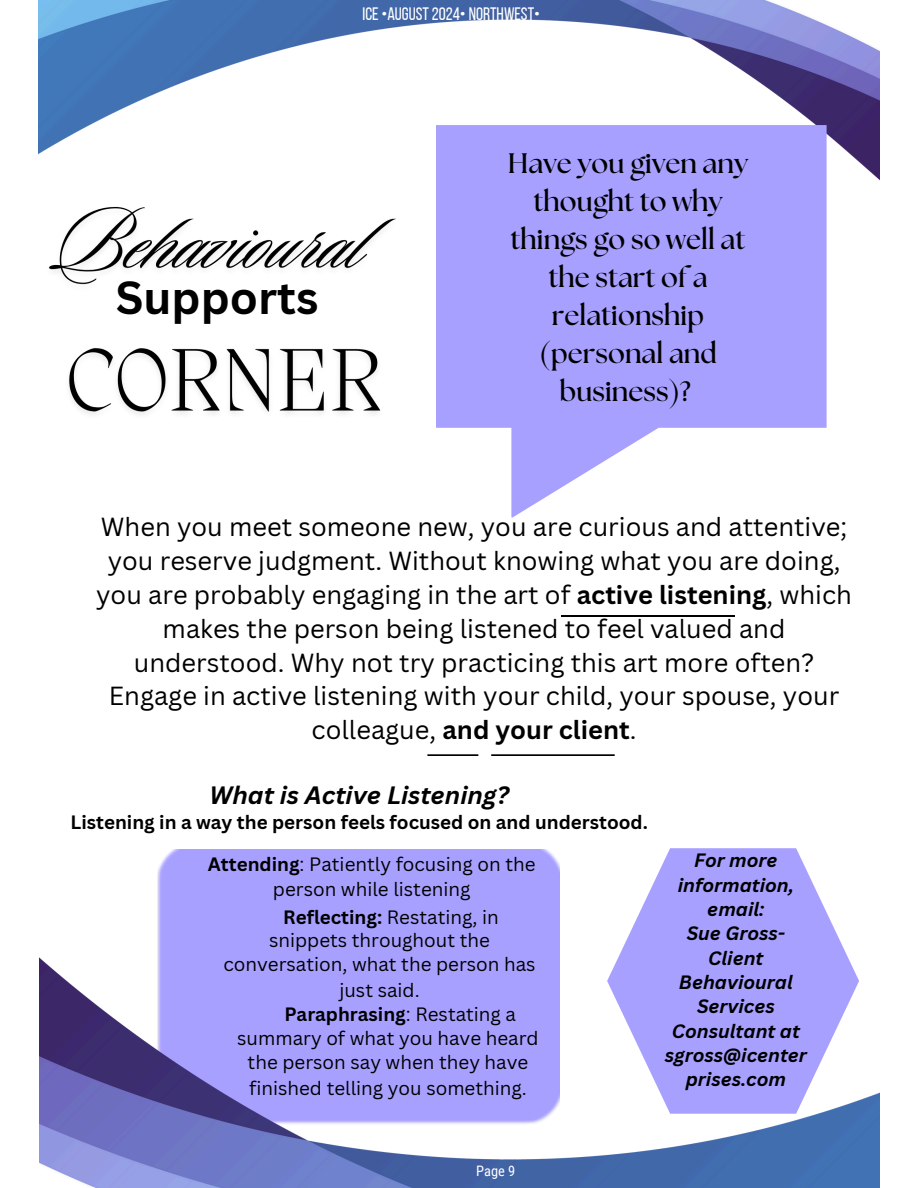
<style>
.page{position:relative;width:918px;height:1188px;background:#fff}
.page>*{position:absolute;margin:0;border:0;box-sizing:border-box;transform-origin:0 0}
.t1{font:700 45.15px "Canva Sans";color:#000}
.t2{font:700 28.05px/38.1px "The Seasons";color:#000;text-align:center}
.t3{font:25.5px/33.9px "Canva Sans";color:#000;text-align:center}
.t4{font:italic 700 24.45px "Canva Sans";color:#000}
.t5{font:18.9px "Canva Sans";color:#000}
.t6{font:italic 700 18.9px/24.3px "Canva Sans";color:#000;text-align:center}
.t7{font:700 18.9px "Canva Sans";color:#000}
.t8{font:18px "Bebas Neue";color:#fff}
.t9{font:14.4px "Roboto Condensed";color:#fff}
.s1{font-weight:700}
.s2{font-weight:400}
</style>
<div class="page">
<img style="left:39px;top:0;width:840px;height:180px">
<svg style="left:427px;top:754px;width:188px;height:2px"></svg>
<svg style="left:436px;top:125px;width:391px;height:392px;fill:#a8a0ff"></svg>
<hr style="left:562px;top:615px;width:173px;height:2px;background:#000">
<div style="left:158px;top:849px;width:401px;height:90px;background:#a8a0ff"></div>
<svg style="left:627px;top:848px;width:212px;height:91px;fill:#a8a0ff"></svg>
<img style="left:39px;top:939px;width:840px;height:249px">
<img style="left:49px;top:206px;width:347px;height:79px">
<img style="left:69px;top:348px;width:312px;height:67px">
<p class="t8" style="left:363px;top:7px;width:179px">ICE •AUGUST 2024• NORTHWEST•</p>
<p class="t1" style="left:116px;top:266px;width:204px">Supports</p>
<h2 class="t2" style="left:508px;top:145px;width:242px">Have you given any thought to why things go so well at the start of a relationship (personal and business)?</h2>
<p class="t3" style="left:96px;top:509px;width:757px">When you meet someone new, you are curious and attentive; you reserve judgment. Without knowing what you are doing, you are probably engaging in the art of <span class="s1">active listening</span>, which makes the person being listened to feel valued and understood. Why not try practicing this art more often?<br>Engage in active listening with your child, your spouse, your colleague, <span class="s1">and your client</span>.</p>
<p class="t4" style="left:210px;top:778px;width:301px">What is Active Listening?</p>
<h3 class="t7" style="left:70px;top:809px;width:579px">Listening in a way the person feels focused on and understood.</h3>
<h4 class="t5" style="left:208px;top:851px;width:329px"><span class="s1">Attending</span>: Patiently focusing on the</h4>
<h6 class="t5" style="left:273px;top:876px;width:199px">person while listening</h6>
<p class="t5" style="left:283px;top:903px;width:217px"><span class="s1">Reflecting:</span> Restating, in</p>
<p class="t5" style="left:269px;top:927px;width:222px">snippets throughout the</p>
<p class="t5" style="left:223px;top:951px;width:314px">conversation, what the person has</p>
<p class="t5" style="left:339px;top:977px;width:82px">just said.</p>
<p class="t7" style="left:284px;top:1001px;width:233px">Paraphrasing<span class="s2">: Restating a</span></p>
<p class="t5" style="left:237px;top:1025px;width:303px">summary of what you have heard</p>
<p class="t5" style="left:248px;top:1049px;width:282px">the person say when they have</p>
<p class="t5" style="left:249px;top:1075px;width:279px">finished telling you something.</p>
<p class="t6" style="left:665px;top:848px;width:143px">For more information, email:<br>Sue Gross-<br>Client<br>Behavioural<br>Services<br>Consultant at sgross@icenter prises.com</p>
<p class="t9" style="left:476px;top:1163px;width:41px">Page 9</p>
</div>
